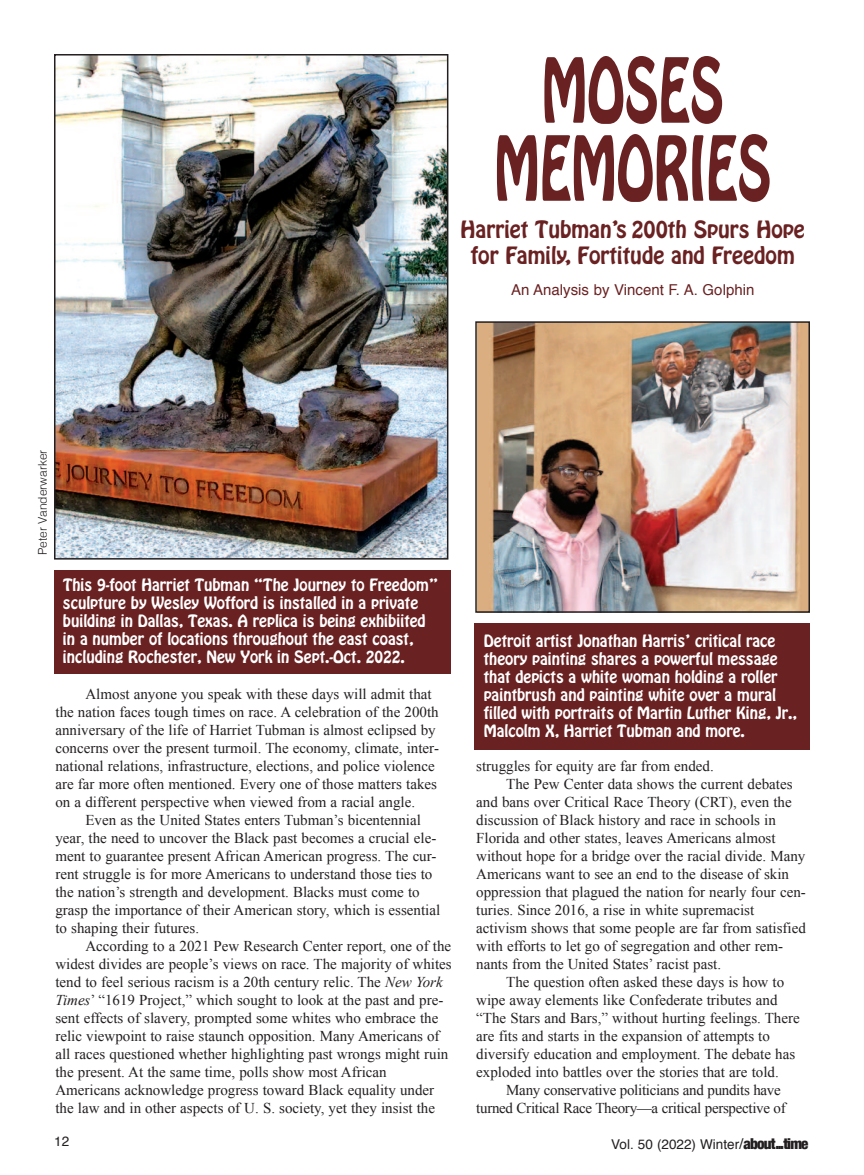
<style>
.page{position:relative;width:864px;height:1175px;background:#fff}
.page>*{position:absolute;margin:0;border:0;box-sizing:border-box;transform-origin:0 0}
.t1{font:78.75px/78px "Hobo Std";color:#6a2122;text-align:center;scale:.67 1}
.t2{font:21px/25.5px "Hobo Std";color:#6a2122;text-align:center}
.t3{font:15px/18px "Times New Roman";color:#231f20}
.t4{font:15px/18px "Hobo Std";color:#fff}
.t5{font:15px "Times New Roman";letter-spacing:-.02em;color:#231f20}
.t6{font:15px "Helvetica";color:#6a2122}
.t7{font:13.5px "Helvetica";color:#231f20}
.t8{font:300 12px "Helvetica";color:#231f20}
.s1{font-style:italic}
.s2{font-size:15px}
.s3{font-family:"Helvetica Neue";font-weight:900;font-stretch:condensed;font-size:15px}
</style>
<div class="page">
<img style="left:478px;top:324px;width:329px;height:286px">
<div style="left:475px;top:321px;width:335px;height:292px;border:2px solid #231f20"></div>
<img style="left:57px;top:57px;width:388px;height:499px">
<div style="left:54px;top:54px;width:394px;height:505px;border:2px solid #231f20"></div>
<div style="left:54px;top:569px;width:396px;height:104px;background:#6a2122"></div>
<div style="left:475px;top:623px;width:335px;height:126px;background:#6a2122"></div>
<h1 class="t1" style="left:494px;top:59px;width:415px">MOSES<br>MEMORIES</h1>
<h2 class="t2" style="left:461px;top:219px;width:346px">Harriet Tubman’s 200th Spurs Hope for Family, Fortitude and Freedom</h2>
<p class="t6" style="left:511px;top:284px;width:245px">An Analysis by Vincent F. A. Golphin</p>
<p class="t8" style="left:38px;top:555px;width:107px;rotate:-90deg">Peter Vanderwarker</p>
<p class="t4" style="left:63px;top:577px;width:377px">This 9-foot Harriet Tubman “The Journey to Freedom” sculpture by Wesley Wofford is installed in a private building in Dallas, Texas. A replica is being exhibiited in a number of locations throughout the east coast, including Rochester, New York in Sept.-Oct. 2022.</p>
<p class="t3" style="left:55px;top:685px;width:385px;text-indent:30px">Almost anyone you speak with these days will admit that the nation faces tough times on race. A celebration of the 200th anniversary of the life of Harriet Tubman is almost eclipsed by concerns over the present turmoil. The economy, climate, inter&shy;national relations, infrastructure, elections, and police violence are far more often mentioned. Every one of those matters takes on a different perspective when viewed from a racial angle.</p>
<p class="t3" style="left:55px;top:811px;width:386px;text-indent:30px">Even as the United States enters Tubman’s bicentennial year, the need to uncover the Black past becomes a crucial ele&shy;ment to guarantee present African American progress. The cur&shy;rent struggle is for more Americans to understand those ties to the nation’s strength and development. Blacks must come to grasp the importance of their American story, which is essential to shaping their futures.</p>
<p class="t3" style="left:55px;top:937px;width:398px;text-indent:30px">According to a 2021 Pew Research Center report, one of the widest divides are people’s views on race. The majority of whites tend to feel serious racism is a 20th century relic. The <span class="s1">New York Times</span>’ “1619 Project,” which sought to look at the past and pre&shy;sent effects of slavery, prompted some whites who embrace the relic viewpoint to raise staunch opposition. Many Americans of all races questioned whether highlighting past wrongs might ruin the present. At the same time, polls show most African Americans acknowledge progress toward Black equality under the law and in other aspects of U. S. society, yet they insist the</p>
<p class="t4" style="left:484px;top:633px;width:314px">Detroit artist Jonathan Harris’ critical race theory painting shares a powerful message that depicts a white woman holding a roller paintbrush and painting white over a mural filled with portraits of Martin Luther King, Jr., Malcolm X, Harriet Tubman and more.</p>
<p class="t3" style="left:476px;top:757px;width:239px">struggles for equity are far from ended.</p>
<p class="t3" style="left:506px;top:775px;width:288px">The Pew Center data shows the current debates</p>
<p class="t3" style="left:476px;top:793px;width:317px">and bans over Critical Race Theory (CRT), even the</p>
<p class="t3" style="left:476px;top:811px;width:301px">discussion of Black history and race in schools in</p>
<p class="t3" style="left:476px;top:829px;width:301px">Florida and other states, leaves Americans almost</p>
<p class="t3" style="left:476px;top:847px;width:331px">without hope for a bridge over the racial divide. Many</p>
<p class="t3" style="left:476px;top:865px;width:314px">Americans want to see an end to the disease of skin</p>
<p class="t3" style="left:476px;top:883px;width:331px">oppression that plagued the nation for nearly four cen-</p>
<p class="t3" style="left:476px;top:901px;width:279px">turies. Since 2016, a rise in white supremacist</p>
<p class="t3" style="left:476px;top:919px;width:331px">activism shows that some people are far from satisfied</p>
<p class="t3" style="left:476px;top:937px;width:308px">with efforts to let go of segregation and other rem-</p>
<p class="t3" style="left:476px;top:955px;width:246px">nants from the United States’ racist past.</p>
<p class="t3" style="left:506px;top:973px;width:279px">The question often asked these days is how to</p>
<p class="t3" style="left:476px;top:991px;width:303px">wipe away elements like Confederate tributes and</p>
<p class="t3" style="left:476px;top:1009px;width:325px">“The Stars and Bars,” without hurting feelings. There</p>
<p class="t3" style="left:476px;top:1027px;width:295px">are fits and starts in the expansion of attempts to</p>
<p class="t3" style="left:476px;top:1045px;width:320px">diversify education and employment. The debate has</p>
<p class="t3" style="left:476px;top:1063px;width:304px">exploded into battles over the stories that are told.</p>
<p class="t5" style="left:506px;top:1081px;width:276px">Many conservative politicians and pundits have</p>
<p class="t5" style="left:476px;top:1099px;width:311px">turned Critical Race Theory—a critical perspective of</p>
<p class="t7" style="left:54px;top:1135px;width:17px">12</p>
<p class="t7" style="left:611px;top:1139px;width:199px">Vol. 50 (2022) Winter<span class="s2">/</span><span class="s3">about...time</span></p>
</div>
